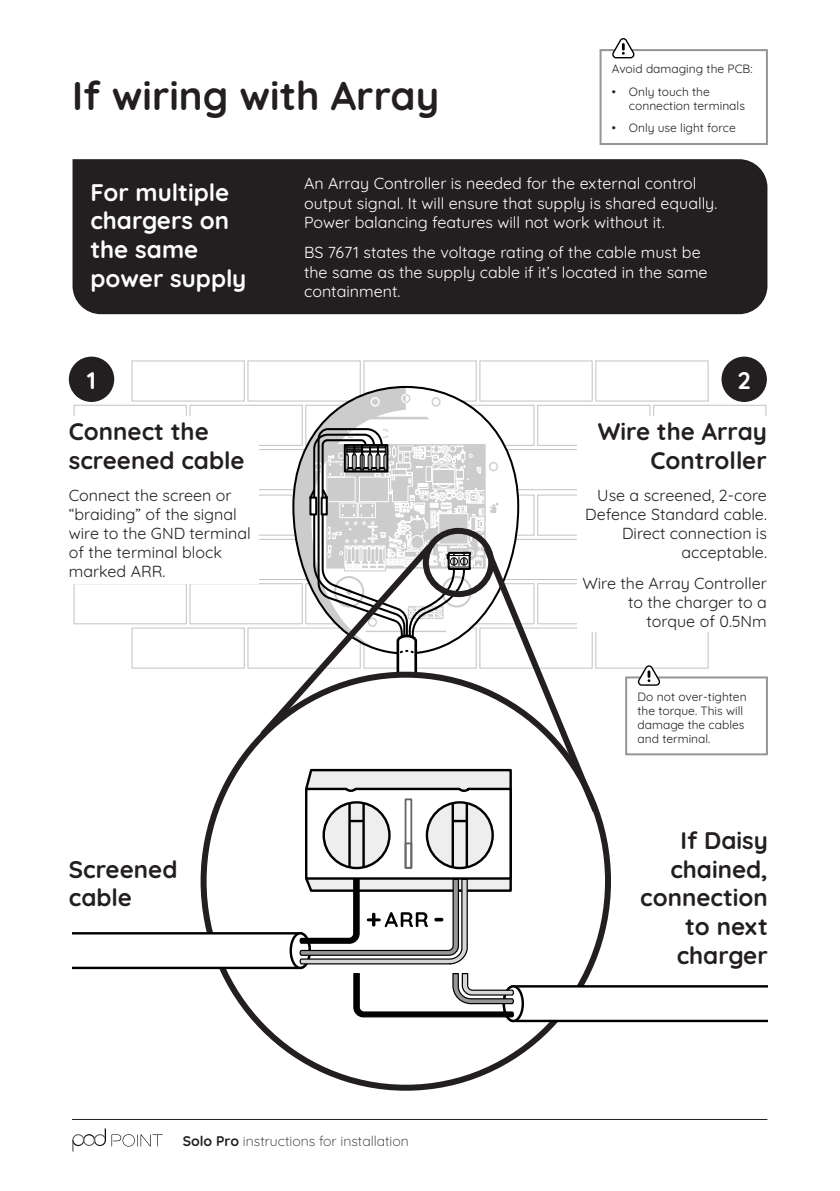
<style>
.page{position:relative;width:840px;height:1191px;background:#fff}
.page>*{position:absolute;margin:0;border:0;box-sizing:border-box;transform-origin:0 0}
.Heading_1{font:700 40px "Quicksand";color:#231f20}
.Heading_2{font:700 24px/28.8px "Quicksand";color:#231f20;text-align:right}
.Heading_2-2{font:700 24px/28.8px "Quicksand";color:#fff}
.Paragraph_Large{font:16px/19.2px "Quicksand";color:#fff}
.Paragraph_Large-2{font:16px/19.2px "Quicksand";color:#231f20;text-align:right}
.t1{font:300 14px "Quicksand";color:#231f20}
.alert_box{font:12px/14px "Quicksand";color:#231f20}
.s1{font-weight:700}
</style>
<div class="page">
<div style="left:72px;top:159px;width:695px;height:155px;background:#231f20"></div>
<div style="left:131px;top:360px;width:113px;height:41px;background:#fff;border:1px solid #c1c3c2"></div>
<div style="left:363px;top:360px;width:113px;height:41px;background:#fff;border:1px solid #c1c3c2"></div>
<div style="left:479px;top:360px;width:113px;height:41px;background:#fff;border:1px solid #c1c3c2"></div>
<div style="left:595px;top:360px;width:113px;height:41px;background:#fff;border:1px solid #c1c3c2"></div>
<div style="left:247px;top:360px;width:113px;height:41px;background:#fff;border:1px solid #c1c3c2"></div>
<div style="left:721px;top:356px;width:45px;height:46px;background:#231f20;border-radius:50%"></div>
<div style="left:69px;top:356px;width:45px;height:46px;background:#231f20;border-radius:50%"></div>
<svg style="left:72px;top:387px;width:695px;height:636px"></svg>
<div style="left:599px;top:49px;width:168px;height:96px;border:2px solid #939598"></div>
<svg style="left:612px;top:38px;width:22px;height:20px"></svg>
<hr style="left:72px;top:1119px;width:695px;height:1px;background:#231f20">
<svg style="left:72px;top:1128px;width:91px;height:24px"></svg>
<p class="Heading_1" style="left:72px;top:64px;width:368px">If wiring with Array</p>
<p class="alert_box" style="left:611px;top:61px;width:142px">Avoid damaging the PCB:</p>
<p class="alert_box" style="left:628px;top:83px;width:117px;text-indent:-17px">• Only touch the connection terminals</p>
<p class="alert_box" style="left:611px;top:120px;width:125px">• Only use light force</p>
<p class="Heading_2-2" style="left:90px;top:175px;width:157px">For multiple chargers on the same power supply</p>
<p class="Heading_2-2" style="left:87px;top:364px;width:11px">1</p>
<p class="Heading_2" style="left:69px;top:415px;width:177px;text-align:left">Connect the screened cable</p>
<p class="Paragraph_Large-2" style="left:69px;top:483px;width:183px;text-align:left">Connect the screen or “braiding” of the signal wire to the GND terminal of the terminal block marked ARR.</p>
<p class="Heading_2" style="left:69px;top:852px;width:110px;text-align:left">Screened cable</p>
<p class="Paragraph_Large" style="left:304px;top:172px;width:414px">An Array Controller is needed for the external control output signal. It will ensure that supply is shared equally.<br>Power balancing features will not work without it.</p>
<p class="Paragraph_Large" style="left:304px;top:241px;width:405px">BS 7671 states the voltage rating of the cable must be the same as the supply cable if it’s located in the same containment.</p>
<p class="Heading_2-2" style="left:737px;top:364px;width:15px">2</p>
<p class="Heading_2" style="left:597px;top:415px;width:170px">Wire the Array<br>Controller</p>
<p class="Paragraph_Large-2" style="left:584px;top:483px;width:183px">Use a screened, 2-core<br>Defence Standard cable.<br>Direct connection is acceptable.</p>
<p class="Paragraph_Large-2" style="left:582px;top:572px;width:186px">Wire the Array Controller to the charger to a torque of 0.5Nm</p>
<p class="alert_box" style="left:637px;top:688px;width:110px">Do not over-tighten the torque. This will damage the cables and terminal.</p>
<p class="Heading_2" style="left:640px;top:823px;width:129px">If Daisy chained, connection to next charger</p>
<p class="t1" style="left:183px;top:1129px;width:227px"><span class="s1">Solo Pro</span> instructions for installation</p>
</div>
